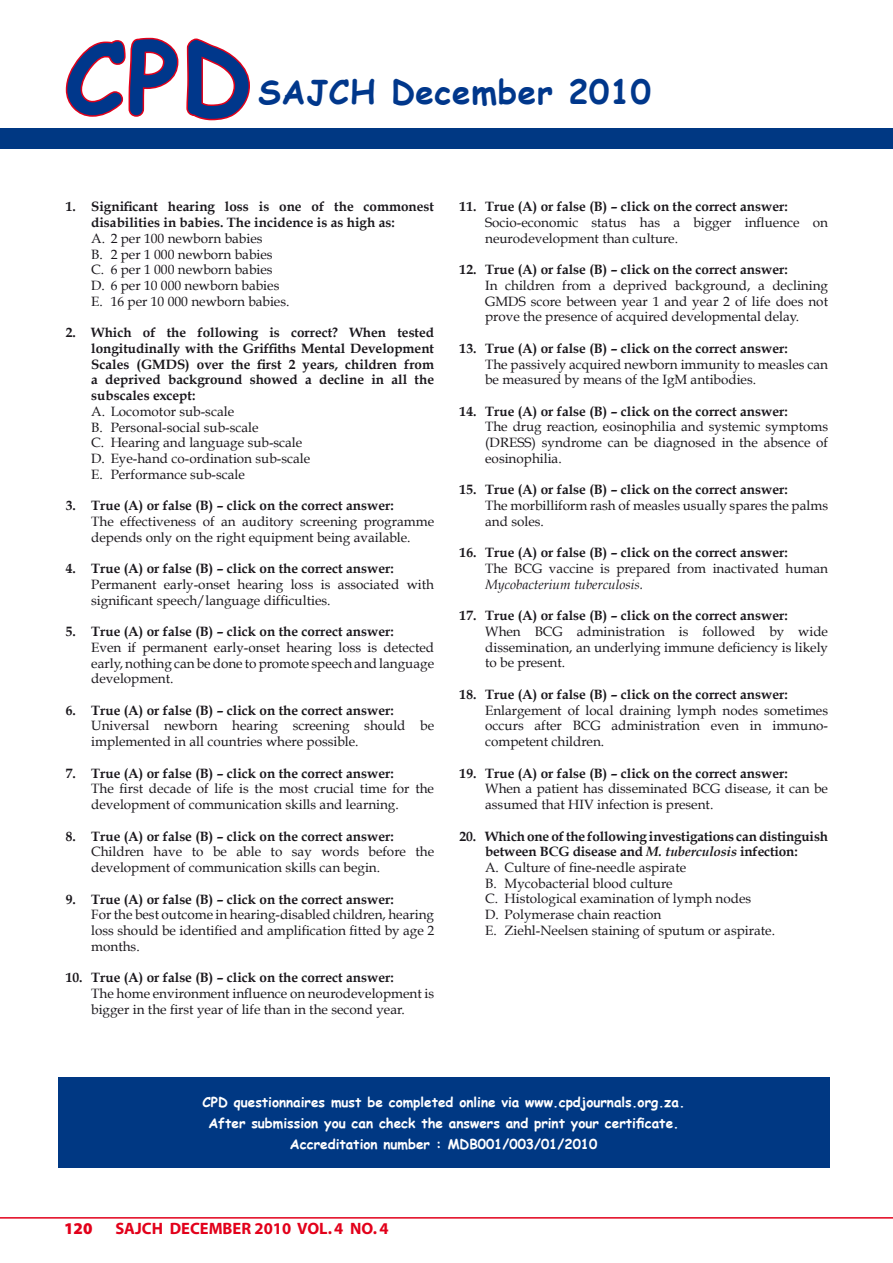
<style>
.page{position:relative;width:893px;height:1263px;background:#fff}
.page>*{position:absolute;margin:0;border:0;box-sizing:border-box;transform-origin:0 0}
.t1{font:700 97.5px "Comic Sans MS";color:#00378b}
.t2{font:700 33px "Comic Sans MS";letter-spacing:.02em;color:#00378b}
.t3{font:700 16.5px "Myriad";color:#e2001a}
.t4{font:900 16.5px "Myriad Pro";color:#e2001a}
.t5{font:13.5px/15.8px "Book Antiqua";color:#1a171c}
.t6{font:700 13.5px/15.8px "Book Antiqua";color:#1a171c}
.t7{font:700 13.5px/21px "Comic Sans MS";color:#fff;text-align:center}
.t8{font:italic 13.5px "Book Antiqua";color:#1a171c}
.s1{font-weight:700}
.s2{font-weight:700;font-style:italic}
</style>
<div class="page">
<hr style="left:0;top:1217px;width:893px;height:1px;background:#e2001a">
<div style="left:0;top:128px;width:893px;height:20px;background:#003883"></div>
<svg style="left:65px;top:37px;width:185px;height:84px"></svg>
<div style="left:58px;top:1077px;width:771px;height:91px;background:#003883"></div>
<h1 class="t1" style="left:65px;top:7px;width:188px">CPD</h1>
<h2 class="t2" style="left:258px;top:67px;width:394px">SAJCH December 2010</h2>
<p class="t6" style="left:91px;top:199px;width:344px;text-indent:-25px">1. Significant hearing loss is one of the commonest disabilities in babies. The incidence is as high as:</p>
<p class="t5" style="left:91px;top:230px;width:200px">A. 2 per 100 newborn babies<br>B. 2 per 1 000 newborn babies<br>C. 6 per 1 000 newborn babies<br>D. 6 per 10 000 newborn babies<br>E. 16 per 10 000 newborn babies.</p>
<p class="t6" style="left:91px;top:325px;width:344px;text-align:justify;text-indent:-26px">2. Which of the following is correct? When tested longitudinally with the Griffiths Mental Development Scales (GMDS) over the first 2 years, children from a deprived background showed a decline in all the subscales except:</p>
<p class="t5" style="left:91px;top:403px;width:221px">A. Locomotor sub-scale<br>B. Personal-social sub-scale<br>C. Hearing and language sub-scale<br>D. Eye-hand co-ordination sub-scale<br>E. Performance sub-scale</p>
<p class="t6" style="left:66px;top:498px;width:330px">3. True (A) or false (B) – click on the correct answer:</p>
<p class="t5" style="left:91px;top:513px;width:344px">The effectiveness of an auditory screening programme depends only on the right equipment being available.</p>
<p class="t6" style="left:66px;top:561px;width:330px">4. True (A) or false (B) – click on the correct answer:</p>
<p class="t5" style="left:91px;top:576px;width:344px">Permanent early-onset hearing loss is associated with significant speech/language difficulties.</p>
<p class="t6" style="left:66px;top:624px;width:330px">5. True (A) or false (B) – click on the correct answer:</p>
<p class="t5" style="left:91px;top:639px;width:344px;text-align:justify">Even if permanent early-onset hearing loss is detected early, nothing can be done to promote speech and language development.</p>
<p class="t6" style="left:66px;top:702px;width:330px">6. True (A) or false (B) – click on the correct answer:</p>
<p class="t5" style="left:91px;top:718px;width:344px">Universal newborn hearing screening should be implemented in all countries where possible.</p>
<p class="t6" style="left:66px;top:765px;width:330px">7. True (A) or false (B) – click on the correct answer:</p>
<p class="t5" style="left:91px;top:781px;width:344px">The first decade of life is the most crucial time for the development of communication skills and learning.</p>
<p class="t6" style="left:66px;top:828px;width:330px">8. True (A) or false (B) – click on the correct answer:</p>
<p class="t5" style="left:91px;top:844px;width:344px">Children have to be able to say words before the development of communication skills can begin.</p>
<p class="t6" style="left:66px;top:891px;width:330px">9. True (A) or false (B) – click on the correct answer:</p>
<p class="t5" style="left:91px;top:907px;width:344px;text-align:justify">For the best outcome in hearing-disabled children, hearing loss should be identified and amplification fitted by age 2 months.</p>
<p class="t6" style="left:66px;top:970px;width:330px">10. True (A) or false (B) – click on the correct answer:</p>
<p class="t5" style="left:91px;top:985px;width:344px">The home environment influence on neurodevelopment is bigger in the first year of life than in the second year.</p>
<p class="t6" style="left:460px;top:199px;width:330px">11. True (A) or false (B) – click on the correct answer:</p>
<p class="t5" style="left:485px;top:214px;width:344px">Socio-economic status has a bigger influence on neurodevelopment than culture.</p>
<p class="t6" style="left:460px;top:262px;width:330px">12. True (A) or false (B) – click on the correct answer:</p>
<p class="t5" style="left:485px;top:277px;width:344px;text-align:justify">In children from a deprived background, a declining GMDS score between year 1 and year 2 of life does not prove the presence of acquired developmental delay.</p>
<p class="t6" style="left:460px;top:340px;width:330px">13. True (A) or false (B) – click on the correct answer:</p>
<p class="t5" style="left:485px;top:356px;width:344px">The passively acquired newborn immunity to measles can be measured by means of the IgM antibodies.</p>
<p class="t6" style="left:460px;top:403px;width:330px">14. True (A) or false (B) – click on the correct answer:</p>
<p class="t5" style="left:485px;top:419px;width:344px;text-align:justify">The drug reaction, eosinophilia and systemic symptoms (DRESS) syndrome can be diagnosed in the absence of eosinophilia.</p>
<p class="t6" style="left:460px;top:482px;width:330px">15. True (A) or false (B) – click on the correct answer:</p>
<p class="t5" style="left:485px;top:498px;width:344px">The morbilliform rash of measles usually spares the palms and soles.</p>
<p class="t6" style="left:460px;top:545px;width:330px">16. True (A) or false (B) – click on the correct answer:</p>
<p class="t5" style="left:485px;top:561px;width:344px">The BCG vaccine is prepared from inactivated human</p>
<p class="t8" style="left:485px;top:576px;width:159px">Mycobacterium tuberculosis.</p>
<p class="t6" style="left:460px;top:608px;width:330px">17. True (A) or false (B) – click on the correct answer:</p>
<p class="t5" style="left:485px;top:623px;width:344px;text-align:justify">When BCG administration is followed by wide dissemination, an underlying immune deficiency is likely to be present.</p>
<p class="t6" style="left:460px;top:687px;width:330px">18. True (A) or false (B) – click on the correct answer:</p>
<p class="t5" style="left:485px;top:702px;width:344px;text-align:justify">Enlargement of local draining lymph nodes sometimes occurs after BCG administration even in immuno&shy;competent children.</p>
<p class="t6" style="left:460px;top:765px;width:330px">19. True (A) or false (B) – click on the correct answer:</p>
<p class="t5" style="left:485px;top:781px;width:344px">When a patient has disseminated BCG disease, it can be assumed that HIV infection is present.</p>
<p class="t5" style="left:485px;top:828px;width:344px;text-indent:-25px"><span class="s1">20. Which one of the following investigations can distinguish between BCG disease and</span> <span class="s2">M. tuberculosis</span> <span class="s1">infection:<br></span>A. Culture of fine-needle aspirate<br>B. Mycobacterial blood culture<br>C. Histological examination of lymph nodes<br>D. Polymerase chain reaction<br>E. Ziehl-Neelsen staining of sputum or aspirate.</p>
<p class="t7" style="left:203px;top:1091px;width:484px">CPD questionnaires must be completed online via www.cpdjournals.org.za.<br>After submission you can check the answers and print your certificate.<br>Accreditation number : MDB001/003/01/2010</p>
<p class="t4" style="left:64px;top:1217px;width:30px">120</p>
<p class="t3" style="left:115px;top:1220px;width:275px">SAJCH DECEMBER 2010 VOL. 4 NO. 4</p>
</div>
